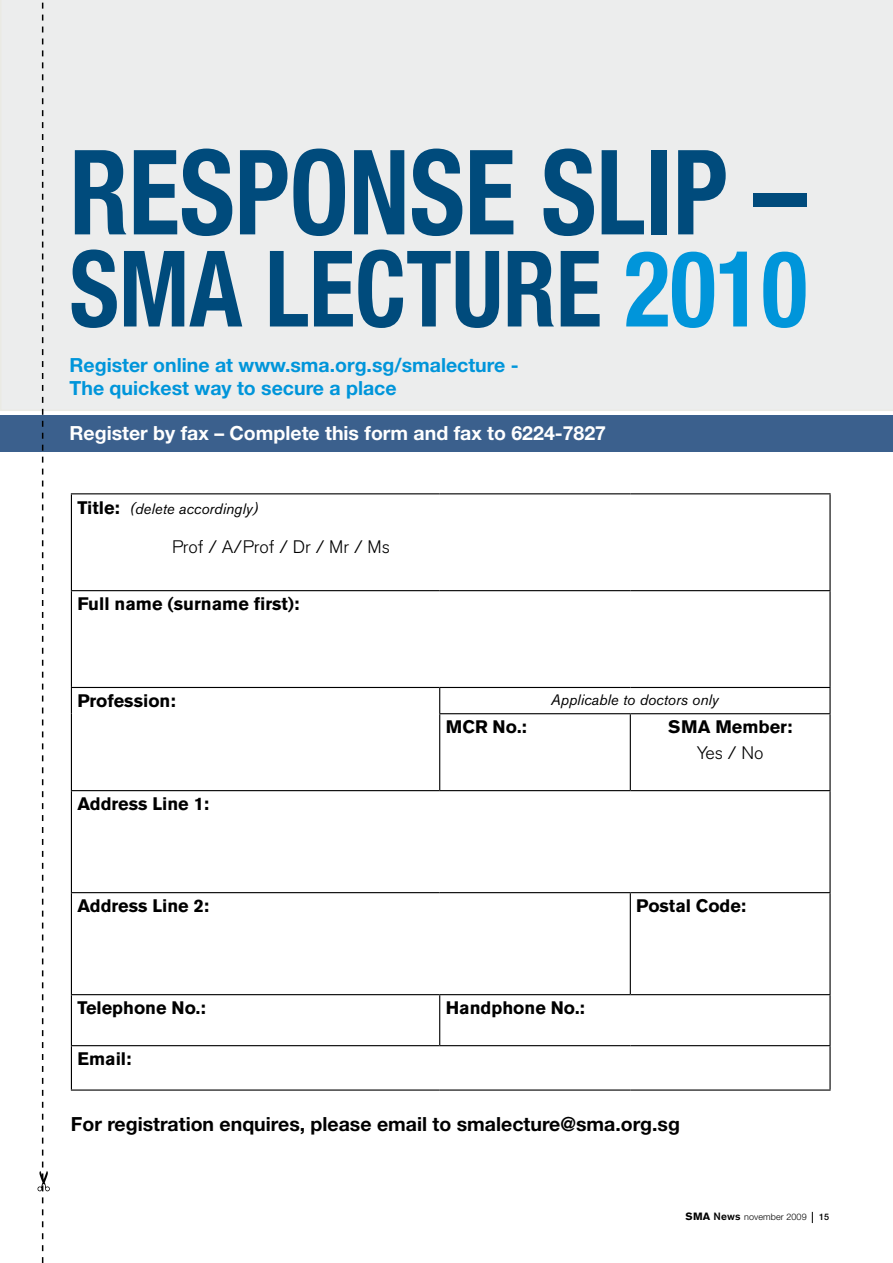
<style>
.page{position:relative;width:893px;height:1263px;background:#fff}
.page>*{position:absolute;margin:0;border:0;box-sizing:border-box;transform-origin:0 0}
.t1{font:700 condensed 117.9px "Helvetica Neue";color:#004b7c;scale:.9 1}
.t2{font:700 condensed 105.75px "Helvetica Neue";color:#004b7c;scale:.9 1}
.t3{font:700 condensed 105.75px "Helvetica Neue";color:#0095da;scale:.9 1}
.t4{font:700 19.5px/22.5px "Helvetica Neue";color:#0095da}
.t5{font:700 19.5px "Helvetica Neue";color:#000}
.t6{font:700 19.5px "Helvetica Neue";color:#fff}
.t7{font:700 18px "Akzidenz Grotesk BE";color:#000}
.t8{font:300 18px "Akzidenz Grotesk BE";color:#000}
.t9{font:italic 15px "Akzidenz Grotesk BE";color:#000}
.t10{font:300 9px "Helvetica Neue";letter-spacing:.01em;color:#000}
.t11{font:500 9px "Helvetica Neue";color:#000}
.s1{font-weight:700;font-style:normal;font-size:18px}
.s2{font-family:"Akzidenz Grotesk BE";font-weight:700;font-size:10.5px}
.s3{font-family:"Akzidenz Grotesk BE";font-weight:500;font-size:10.5px}
</style>
<div class="page">
<div style="left:0;top:0;width:893px;height:411px;background:#eceded"></div>
<div style="left:0;top:415px;width:893px;height:36px;background:#3b608d"></div>
<hr style="left:71px;top:493px;width:369px;height:1px;background:#000">
<hr style="left:71px;top:494px;width:1px;height:96px;background:#000">
<hr style="left:440px;top:493px;width:190px;height:1px;background:#000">
<hr style="left:630px;top:493px;width:201px;height:1px;background:#000">
<hr style="left:829px;top:494px;width:2px;height:96px;background:#000">
<hr style="left:71px;top:591px;width:1px;height:96px;background:#000">
<hr style="left:829px;top:591px;width:2px;height:96px;background:#000">
<hr style="left:71px;top:590px;width:369px;height:1px;background:#000">
<hr style="left:440px;top:590px;width:190px;height:1px;background:#000">
<hr style="left:630px;top:590px;width:201px;height:1px;background:#000">
<hr style="left:71px;top:687px;width:369px;height:1px;background:#000">
<svg style="left:71px;top:688px;width:1px;height:26px"></svg>
<hr style="left:71px;top:714px;width:1px;height:76px;background:#000">
<hr style="left:440px;top:687px;width:190px;height:1px;background:#000">
<svg style="left:439px;top:688px;width:1px;height:25px"></svg>
<hr style="left:630px;top:687px;width:201px;height:1px;background:#000">
<hr style="left:829px;top:688px;width:2px;height:25px;background:#000">
<hr style="left:439px;top:713px;width:191px;height:1px;background:#000">
<hr style="left:439px;top:714px;width:1px;height:76px;background:#000">
<hr style="left:630px;top:713px;width:201px;height:1px;background:#000">
<hr style="left:630px;top:714px;width:1px;height:76px;background:#000">
<hr style="left:829px;top:714px;width:2px;height:76px;background:#000">
<hr style="left:71px;top:790px;width:369px;height:1px;background:#000">
<hr style="left:71px;top:791px;width:1px;height:101px;background:#000">
<hr style="left:440px;top:790px;width:190px;height:1px;background:#000">
<hr style="left:630px;top:790px;width:201px;height:1px;background:#000">
<hr style="left:829px;top:791px;width:2px;height:101px;background:#000">
<hr style="left:71px;top:892px;width:369px;height:1px;background:#000">
<hr style="left:71px;top:893px;width:1px;height:101px;background:#000">
<hr style="left:440px;top:892px;width:190px;height:1px;background:#000">
<hr style="left:630px;top:892px;width:201px;height:1px;background:#000">
<hr style="left:630px;top:893px;width:1px;height:101px;background:#000">
<hr style="left:829px;top:893px;width:2px;height:101px;background:#000">
<hr style="left:71px;top:994px;width:369px;height:1px;background:#000">
<hr style="left:71px;top:995px;width:1px;height:50px;background:#000">
<hr style="left:440px;top:994px;width:190px;height:1px;background:#000">
<hr style="left:439px;top:995px;width:1px;height:50px;background:#000">
<hr style="left:630px;top:994px;width:201px;height:1px;background:#000">
<hr style="left:829px;top:995px;width:2px;height:50px;background:#000">
<hr style="left:71px;top:1045px;width:369px;height:1px;background:#000">
<hr style="left:71px;top:1046px;width:1px;height:43px;background:#000">
<hr style="left:440px;top:1045px;width:190px;height:1px;background:#000">
<hr style="left:630px;top:1045px;width:201px;height:1px;background:#000">
<hr style="left:829px;top:1046px;width:2px;height:43px;background:#000">
<hr style="left:71px;top:1089px;width:369px;height:1px;background:#000">
<hr style="left:440px;top:1089px;width:190px;height:1px;background:#000">
<hr style="left:630px;top:1089px;width:201px;height:1px;background:#000">
<svg style="left:38px;top:0;width:12px;height:1263px"></svg>
<h1 class="t1" style="left:70px;top:121px;width:820px">RESPONSE SLIP –</h1>
<h2 class="t2" style="left:70px;top:225px;width:321px">SMA LECTURE</h2>
<h2 class="t3" style="left:624px;top:225px;width:205px">2010</h2>
<p class="t4" style="left:70px;top:354px;width:451px">Register online at www.sma.org.sg/smalecture -<br>The quickest way to secure a place</p>
<p class="t6" style="left:70px;top:421px;width:538px">Register by fax – Complete this form and fax to 6224-7827</p>
<p class="t9" style="left:77px;top:500px;width:182px"><span class="s1">Title:</span> (delete accordingly)</p>
<p class="t8" style="left:172px;top:537px;width:219px">Prof / A/Prof / Dr / Mr / Ms</p>
<p class="t7" style="left:77px;top:593px;width:224px">Full name (surname first):</p>
<p class="t7" style="left:77px;top:690px;width:100px">Profession:</p>
<p class="t9" style="left:551px;top:691px;width:169px">Applicable to doctors only</p>
<p class="t7" style="left:446px;top:716px;width:15px">MCR</p>
<p class="t7" style="left:493px;top:716px;width:36px">No.:</p>
<p class="t7" style="left:668px;top:716px;width:16px">SMA</p>
<p class="t7" style="left:715px;top:716px;width:78px">Member:</p>
<p class="t8" style="left:697px;top:742px;width:68px">Yes / No</p>
<p class="t7" style="left:77px;top:793px;width:133px">Address Line 1:</p>
<p class="t7" style="left:77px;top:895px;width:133px">Address Line 2:</p>
<p class="t7" style="left:636px;top:895px;width:111px">Postal Code:</p>
<p class="t7" style="left:77px;top:997px;width:130px">Telephone No.:</p>
<p class="t7" style="left:446px;top:997px;width:141px">Handphone No.:</p>
<p class="t7" style="left:77px;top:1048px;width:56px">Email:</p>
<p class="t5" style="left:71px;top:1112px;width:611px">For registration enquires, please email to smalecture@sma.org.sg</p>
<p class="t10" style="left:685px;top:1211px;width:123px"><span class="s2">sma</span> <span class="s3">News</span> november 2009</p>
<p class="t11" style="left:819px;top:1211px;width:12px">15</p>
</div>
